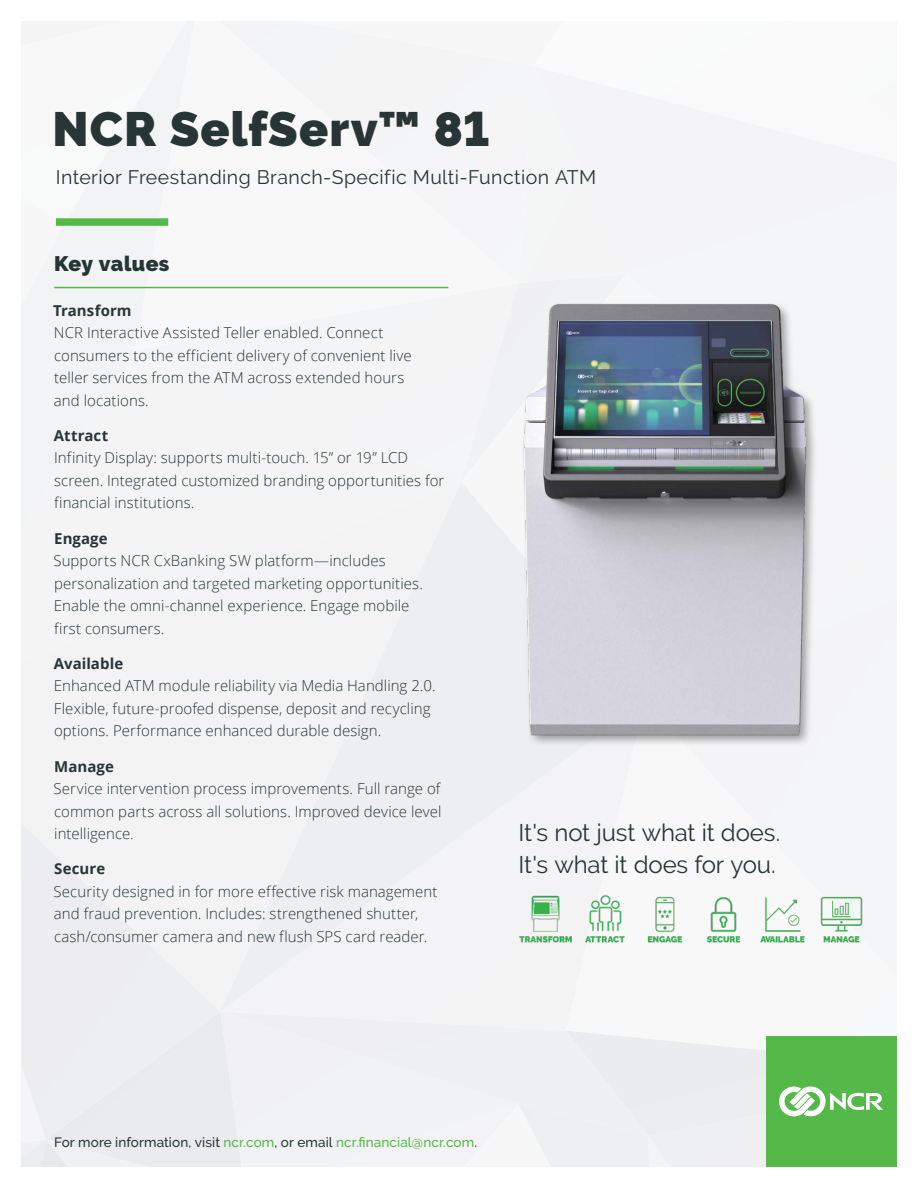
<style>
.page{position:relative;width:918px;height:1188px;background:#fff}
.page>*{position:absolute;margin:0;border:0;box-sizing:border-box;transform-origin:0 0}
.t1{font:900 48px "Raleway";letter-spacing:.025em;color:#283537}
.t2{font:24px/32.7px "Raleway";letter-spacing:-.005em;color:#283537}
.t3{font:900 21px "Raleway";letter-spacing:.015em;color:#283537}
.t4{font:19.5px "Raleway";letter-spacing:.02em;color:#283537}
.t5{font:300 15px/22.5px "Open Sans";letter-spacing:.005em;color:#283537}
.t6{font:700 15px "Open Sans";letter-spacing:.005em;color:#283537}
.t7{font:500 13.5px "Raleway";letter-spacing:.01em;color:#283537}
.s1{color:#54b948}
</style>
<div class="page">
<div style="left:22px;top:22px;width:874px;height:1144px;background:#f4f4f5"></div>
<hr style="left:54px;top:287px;width:394px;height:1px;background:#54b948">
<div style="left:56px;top:218px;width:112px;height:8px;background:#54b948"></div>
<img style="left:577px;top:890px;width:56px;height:57px">
<img style="left:754px;top:890px;width:57px;height:57px">
<img style="left:636px;top:890px;width:56px;height:57px">
<img style="left:814px;top:890px;width:56px;height:57px">
<img style="left:695px;top:890px;width:56px;height:57px">
<img style="left:518px;top:890px;width:56px;height:57px">
<img style="left:499px;top:286px;width:339px;height:478px">
<h1 class="t1" style="left:53px;top:101px;width:438px">NCR SelfServ™ 81</h1>
<h3 class="t4" style="left:56px;top:165px;width:542px">Interior Freestanding Branch-Specific Multi-Function ATM</h3>
<h3 class="t3" style="left:54px;top:252px;width:117px">Key values</h3>
<p class="t6" style="left:53px;top:300px;width:80px">Transform</p>
<p class="t5" style="left:54px;top:321px;width:359px">NCR Interactive Assisted Teller enabled. Connect consumers to the efficient delivery of convenient live teller services from the ATM across extended hours and locations.</p>
<p class="t6" style="left:54px;top:425px;width:56px">Attract</p>
<p class="t5" style="left:54px;top:446px;width:392px">Infinity Display: supports multi-touch. 15” or 19” LCD screen. Integrated customized branding opportunities for financial institutions.</p>
<p class="t6" style="left:54px;top:528px;width:55px">Engage</p>
<p class="t5" style="left:53px;top:549px;width:371px">Supports NCR CxBanking SW platform—includes personalization and targeted marketing opportunities.<br>Enable the omni-channel experience. Engage mobile first consumers.</p>
<p class="t6" style="left:54px;top:653px;width:71px">Available</p>
<p class="t5" style="left:54px;top:674px;width:383px">Enhanced ATM module reliability via Media Handling 2.0.<br>Flexible, future-proofed dispense, deposit and recycling options. Performance enhanced durable design.</p>
<p class="t6" style="left:54px;top:756px;width:61px">Manage</p>
<p class="t5" style="left:53px;top:777px;width:390px;text-align:justify">Service intervention process improvements. Full range of common parts across all solutions. Improved device level intelligence.</p>
<p class="t6" style="left:54px;top:858px;width:52px">Secure</p>
<p class="t5" style="left:53px;top:880px;width:386px">Security designed in for more effective risk management and fraud prevention. Includes: strengthened shutter, cash/consumer camera and new flush SPS card reader.</p>
<h2 class="t2" style="left:519px;top:816px;width:263px">It's not just what it does.<br>It's what it does for you.</h2>
<p class="t7" style="left:54px;top:1134px;width:425px">For more information, visit <span class="s1">ncr.com</span>, or email <span class="s1">ncr.financial@ncr.com</span>.</p>
</div>
